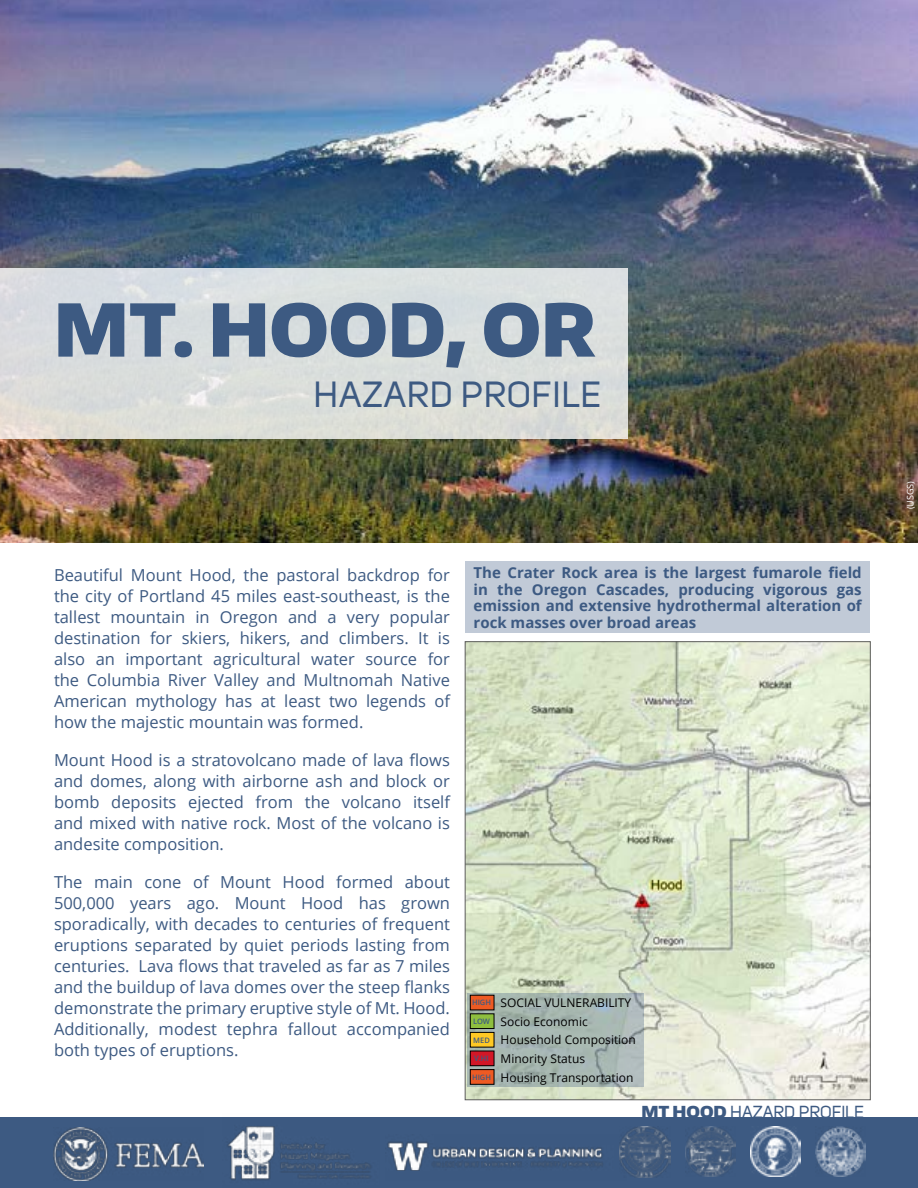
<style>
.page{position:relative;width:918px;height:1188px;background:#fff}
.page>*{position:absolute;margin:0;border:0;box-sizing:border-box;transform-origin:0 0}
.t1{font:900 72px "Encode Sans Normal";color:#3d5a82}
.t2{font:36px "Uni Sans";letter-spacing:.02em;color:#3d5a82}
.t3{font:17.25px "Uni Sans";color:#3d5a82}
.t4{font:16.5px/21px "Open Sans";color:#3d5a82;text-align:justify}
.t5{font:700 15px/16.5px "Open Sans";color:#3d5a82;text-align:justify}
.t6{font:12px/18.8px "Open Sans";color:#000}
.t7{font:9px "Open Sans";color:#fff}
.t8{font:600 7.5px "Open Sans";color:#3d5a82}
.s1{font-family:"Encode Sans Normal";font-weight:900;font-size:16.5px}
</style>
<div class="page">
<img style="left:0;top:0;width:918px;height:542px">
<img style="left:467px;top:644px;width:401px;height:454px">
<svg style="left:468px;top:993px;width:176px;height:94px;background:#a4b4af"></svg>
<div style="left:470px;top:995px;width:24px;height:15px;background:#ee5a23"></div>
<div style="left:470px;top:1014px;width:24px;height:15px;background:#8ebe3f"></div>
<div style="left:470px;top:1013px;width:24px;height:16px;border:1px solid #000"></div>
<div style="left:470px;top:1032px;width:24px;height:15px;background:#ffc924"></div>
<div style="left:470px;top:1032px;width:24px;height:16px;border:1px solid #000"></div>
<div style="left:470px;top:1051px;width:24px;height:15px;background:#d31727"></div>
<div style="left:470px;top:1051px;width:24px;height:15px;border:1px solid #000"></div>
<div style="left:470px;top:1070px;width:24px;height:14px;background:#ee5a23"></div>
<div style="left:470px;top:1069px;width:24px;height:16px;border:1px solid #000"></div>
<div style="left:465px;top:562px;width:405px;height:71px;background:#c1cad7"></div>
<div style="left:0;top:268px;width:627px;height:171px;background:#dadedd"></div>
<div style="left:0;top:1118px;width:918px;height:70px;background:#3d5a82"></div>
<img style="left:222px;top:1117px;width:157px;height:64px">
<img style="left:54px;top:1127px;width:149px;height:53px">
<img style="left:815px;top:1126px;width:51px;height:51px">
<img style="left:750px;top:1126px;width:50px;height:51px">
<img style="left:685px;top:1126px;width:50px;height:51px">
<img style="left:387px;top:1141px;width:233px;height:30px">
<img style="left:620px;top:1126px;width:50px;height:52px">
<h1 class="t1" style="left:54px;top:282px;width:543px">MT. HOOD, OR</h1>
<h2 class="t2" style="left:314px;top:373px;width:289px">HAZARD PROFILE</h2>
<p class="t4" style="left:54px;top:564px;width:398px">Beautiful Mount Hood, the pastoral backdrop for the city of Portland 45 miles east-southeast, is the tallest mountain in Oregon and a very popular destination for skiers, hikers, and climbers. It is also an important agricultural water source for the Columbia River Valley and Multnomah Native American mythology has at least two legends of how the majestic mountain was formed.</p>
<p class="t4" style="left:54px;top:749px;width:398px">Mount Hood is a stratovolcano made of lava flows and domes, along with airborne ash and block or bomb deposits ejected from the volcano itself and mixed with native rock. Most of the volcano is andesite composition.</p>
<p class="t4" style="left:54px;top:871px;width:398px">The main cone of Mount Hood formed about 500,000 years ago. Mount Hood has grown sporadically, with decades to centuries of frequent eruptions separated by quiet periods lasting from centuries. Lava flows that traveled as far as 7 miles and the buildup of lava domes over the steep flanks demonstrate the primary eruptive style of Mt. Hood.<br>Additionally, modest tephra fallout accompanied both types of eruptions.</p>
<p class="t5" style="left:474px;top:564px;width:390px">The Crater Rock area is the largest fumarole field in the Oregon Cascades, producing vigorous gas emission and extensive hydrothermal alteration of rock masses over broad areas</p>
<p class="t8" style="left:472px;top:997px;width:20px">HIGH</p>
<p class="t8" style="left:473px;top:1016px;width:19px">LOW</p>
<p class="t8" style="left:473px;top:1035px;width:18px">MED</p>
<p class="t8" style="left:474px;top:1054px;width:16px">V.HI</p>
<p class="t8" style="left:472px;top:1072px;width:20px">HIGH</p>
<p class="t6" style="left:501px;top:993px;width:137px">SOCIAL VULNERABILITY<br>Socio Economic<br>Household Composition<br>Minority Status<br>Housing Transportation</p>
<p class="t3" style="left:641px;top:1102px;width:224px"><span class="s1">MT HOOD</span> HAZARD PROFILE</p>
<p class="t7" style="left:904px;top:509px;width:30px;rotate:-90deg">(USGS)</p>
</div>
